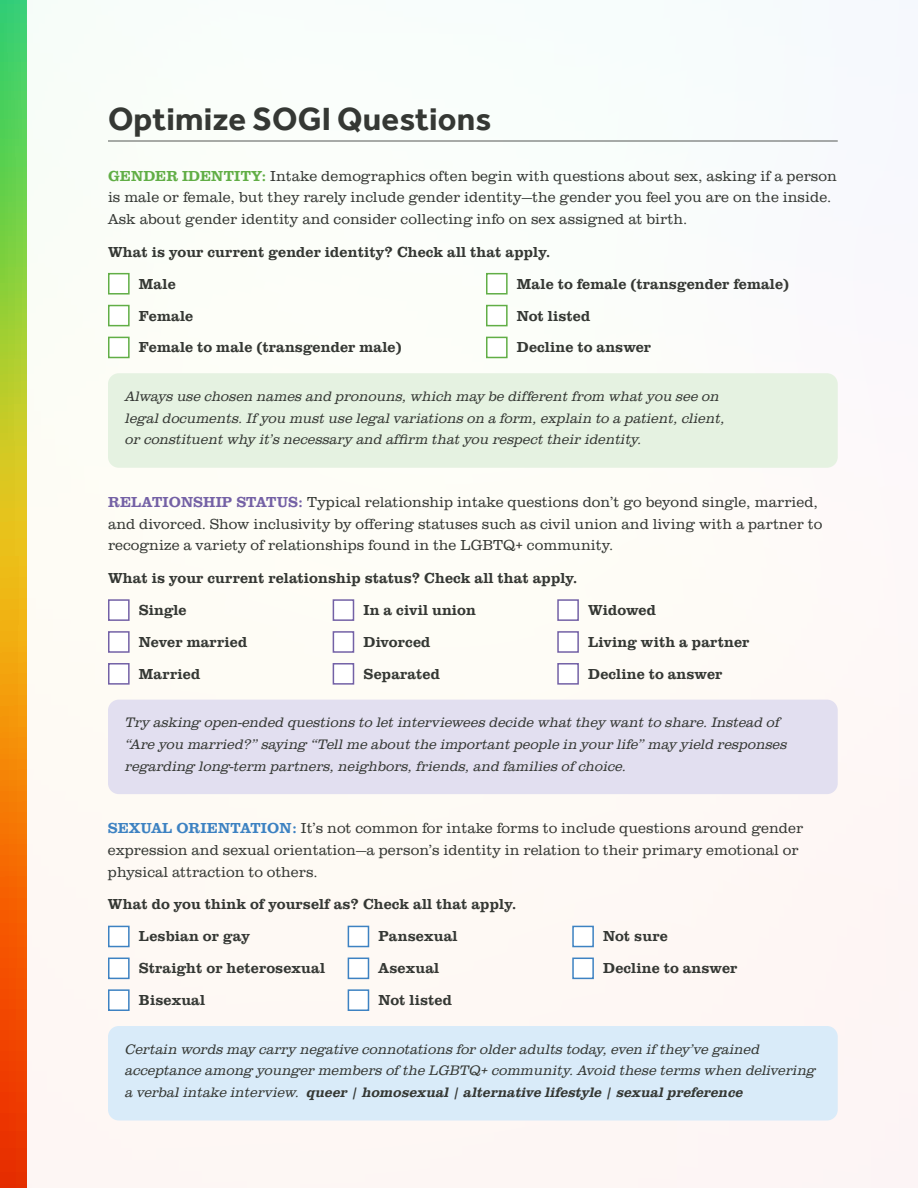
<style>
.page{position:relative;width:918px;height:1188px;background:#fff}
.page>*{position:absolute;margin:0;border:0;box-sizing:border-box;transform-origin:0 0}
.t1{font:700 33px "Effra";letter-spacing:.005em;color:#353834}
.t2{font:300 15px/21.8px "Clarendon URW";letter-spacing:.005em;color:#353834}
.t3{font:500 15px "Clarendon URW";letter-spacing:.005em;color:#353834}
.t4{font:italic 300 14.25px/21.8px "Clarendon URW";letter-spacing:.005em;color:#353834}
.s1{font-weight:500;color:#61ae46}
.s2{font-weight:500;color:#7461a5}
.s3{font-weight:500;color:#3d82c2}
.s4{font-weight:500}
</style>
<div class="page">
<svg style="left:1px;top:0;width:26px;height:1188px;background:#c39b21"></svg>
<div style="left:27px;top:0;width:891px;height:1188px;background:#fefbf6"></div>
<div style="left:108px;top:305px;width:22px;height:21px;background:#fff;border:2px solid #61ae46"></div>
<div style="left:108px;top:273px;width:22px;height:22px;background:#fff;border:2px solid #61ae46"></div>
<div style="left:108px;top:337px;width:22px;height:21px;background:#fff;border:2px solid #61ae46"></div>
<div style="left:486px;top:305px;width:22px;height:21px;background:#fff;border:2px solid #61ae46"></div>
<div style="left:486px;top:273px;width:22px;height:22px;background:#fff;border:2px solid #61ae46"></div>
<div style="left:486px;top:337px;width:22px;height:21px;background:#fff;border:2px solid #61ae46"></div>
<div style="left:108px;top:373px;width:730px;height:95px;background:#e5f2e1;border-radius:11px"></div>
<hr style="left:108px;top:141px;width:730px;height:1px;background:#555855">
<div style="left:108px;top:631px;width:22px;height:22px;background:#fff;border:2px solid #7361a6"></div>
<div style="left:108px;top:599px;width:22px;height:22px;background:#fff;border:2px solid #7361a6"></div>
<div style="left:108px;top:663px;width:22px;height:22px;background:#fff;border:2px solid #7361a6"></div>
<div style="left:108px;top:700px;width:730px;height:94px;background:#e2dff0;border-radius:11px"></div>
<div style="left:333px;top:631px;width:21px;height:22px;background:#fff;border:2px solid #7361a6"></div>
<div style="left:333px;top:599px;width:21px;height:22px;background:#fff;border:2px solid #7361a6"></div>
<div style="left:333px;top:663px;width:21px;height:22px;background:#fff;border:2px solid #7361a6"></div>
<div style="left:557px;top:631px;width:22px;height:22px;background:#fff;border:2px solid #7361a6"></div>
<div style="left:557px;top:599px;width:22px;height:22px;background:#fff;border:2px solid #7361a6"></div>
<div style="left:557px;top:663px;width:22px;height:22px;background:#fff;border:2px solid #7361a6"></div>
<div style="left:108px;top:958px;width:22px;height:21px;background:#fff;border:2px solid #3d82c2"></div>
<div style="left:108px;top:926px;width:22px;height:21px;background:#fff;border:2px solid #3d82c2"></div>
<div style="left:108px;top:989px;width:22px;height:22px;background:#fff;border:2px solid #3d82c2"></div>
<div style="left:108px;top:1026px;width:730px;height:94px;background:#d9ebf9;border-radius:11px"></div>
<div style="left:348px;top:958px;width:21px;height:21px;background:#fff;border:2px solid #3d82c2"></div>
<div style="left:348px;top:926px;width:21px;height:21px;background:#fff;border:2px solid #3d82c2"></div>
<div style="left:348px;top:989px;width:21px;height:22px;background:#fff;border:2px solid #3d82c2"></div>
<div style="left:572px;top:958px;width:22px;height:21px;background:#fff;border:2px solid #3d82c2"></div>
<div style="left:572px;top:926px;width:22px;height:21px;background:#fff;border:2px solid #3d82c2"></div>
<h1 class="t1" style="left:108px;top:99px;width:385px">Optimize SOGI Questions</h1>
<p class="t2" style="left:108px;top:164px;width:730px"><span class="s1">GENDER IDENTITY:</span> Intake demographics often begin with questions about sex, asking if a person is male or female, but they rarely include gender identity—the gender you feel you are on the inside.<br>Ask about gender identity and consider collecting info on sex assigned at birth.</p>
<p class="t3" style="left:108px;top:241px;width:444px">What is your current gender identity? Check all that apply.</p>
<p class="t3" style="left:139px;top:273px;width:38px">Male</p>
<p class="t3" style="left:139px;top:305px;width:56px">Female</p>
<p class="t3" style="left:517px;top:273px;width:274px">Male to female (transgender female)</p>
<p class="t3" style="left:517px;top:305px;width:75px">Not listed</p>
<p class="t3" style="left:139px;top:337px;width:264px">Female to male (transgender male)</p>
<p class="t3" style="left:517px;top:337px;width:136px">Decline to answer</p>
<p class="t4" style="left:126px;top:385px;width:601px">Always use chosen names and pronouns, which may be different from what you see on legal documents. If you must use legal variations on a form, explain to a patient, client, or constituent why it’s necessary and affirm that you respect their identity.</p>
<p class="t2" style="left:108px;top:490px;width:716px"><span class="s2">RELATIONSHIP STATUS:</span> Typical relationship intake questions don’t go beyond single, married, and divorced. Show inclusivity by offering statuses such as civil union and living with a partner to recognize a variety of relationships found in the LGBTQ+ community.</p>
<p class="t3" style="left:108px;top:567px;width:471px">What is your current relationship status? Check all that apply.</p>
<p class="t3" style="left:139px;top:599px;width:49px">Single</p>
<p class="t3" style="left:139px;top:631px;width:110px">Never married</p>
<p class="t3" style="left:364px;top:599px;width:114px">In a civil union</p>
<p class="t3" style="left:364px;top:631px;width:68px">Divorced</p>
<p class="t3" style="left:588px;top:599px;width:69px">Widowed</p>
<p class="t3" style="left:588px;top:631px;width:163px">Living with a partner</p>
<p class="t3" style="left:364px;top:663px;width:78px">Separated</p>
<p class="t3" style="left:139px;top:663px;width:63px">Married</p>
<p class="t4" style="left:126px;top:712px;width:663px">Try asking open-ended questions to let interviewees decide what they want to share. Instead of “Are you married?” saying “Tell me about the important people in your life” may yield responses regarding long-term partners, neighbors, friends, and families of choice.</p>
<p class="t3" style="left:588px;top:663px;width:136px">Decline to answer</p>
<p class="t2" style="left:108px;top:817px;width:697px"><span class="s3">SEXUAL ORIENTATION:</span> It’s not common for intake forms to include questions around gender expression and sexual orientation—a person’s identity in relation to their primary emotional or physical attraction to others.</p>
<p class="t3" style="left:108px;top:894px;width:410px">What do you think of yourself as? Check all that apply.</p>
<p class="t3" style="left:139px;top:926px;width:112px">Lesbian or gay</p>
<p class="t3" style="left:139px;top:957px;width:188px">Straight or heterosexual</p>
<p class="t3" style="left:379px;top:926px;width:80px">Pansexual</p>
<p class="t3" style="left:379px;top:957px;width:62px">Asexual</p>
<p class="t3" style="left:603px;top:926px;width:66px">Not sure</p>
<p class="t3" style="left:603px;top:957px;width:136px">Decline to answer</p>
<p class="t3" style="left:139px;top:989px;width:68px">Bisexual</p>
<p class="t4" style="left:126px;top:1038px;width:692px">Certain words may carry negative connotations for older adults today, even if they’ve gained acceptance among younger members of the LGBTQ+ community. Avoid these terms when delivering a verbal intake interview. <span class="s4">queer</span> | <span class="s4">homosexual</span> | <span class="s4">alternative lifestyle</span> | <span class="s4">sexual preference</span></p>
<p class="t3" style="left:379px;top:989px;width:75px">Not listed</p>
</div>
